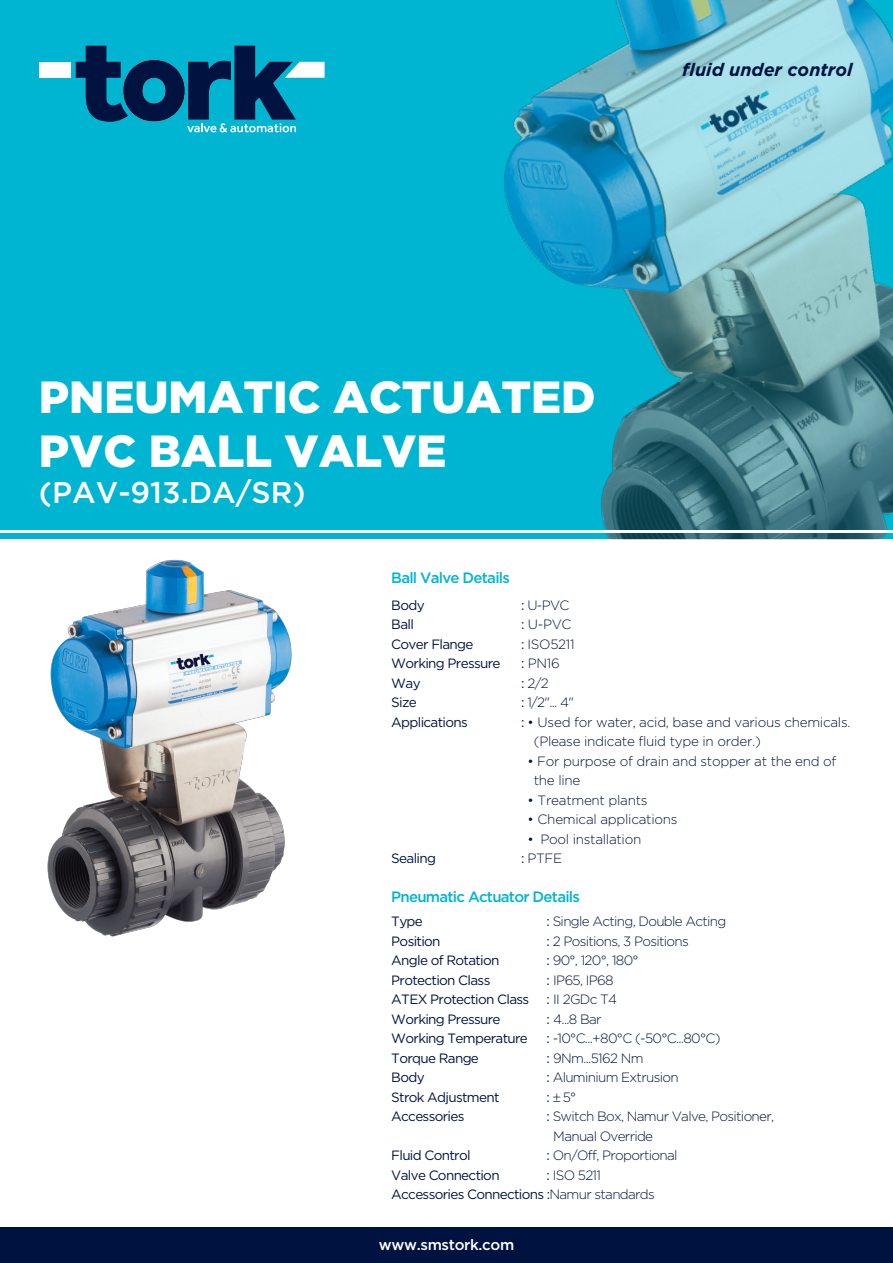
<style>
.page{position:relative;width:893px;height:1263px;background:#fff}
.page>*{position:absolute;margin:0;border:0;box-sizing:border-box;transform-origin:0 0}
.t1{font:900 45px/54px "Gotham";color:#fff}
.t2{font:30px "Gotham";color:#fff}
.t3{font:italic 700 18px "Gotham";color:#001340}
.t4{font:500 15px "Gotham HTF";letter-spacing:-.05em;color:#00b5d1}
.t5{font:500 15px "Gotham HTF";letter-spacing:-.02em;color:#fff}
.t6{font:300 13.5px/19.5px "Gotham HTF";letter-spacing:-.02em;color:#001340}
.t7{font:13.5px/19.5px "Gotham HTF";letter-spacing:-.05em;color:#001340}
.t8{font:300 13.5px/19.5px "Gotham HTF";letter-spacing:-.05em;color:#001340}
.s1{font-weight:400}
.s2{font-weight:300}
</style>
<div class="page">
<div style="left:0;top:1227px;width:893px;height:36px;background:#001340"></div>
<img style="left:47px;top:559px;width:245px;height:378px">
<div style="left:0;top:0;width:893px;height:539px;background:#00b5d1"></div>
<img style="left:503px;top:0;width:390px;height:539px">
<svg style="left:76px;top:46px;width:249px;height:86px"></svg>
<div style="left:39px;top:62px;width:32px;height:16px;background:#fff"></div>
<hr style="left:0;top:530px;width:893px;height:3px;background:#fff">
<h3 class="t3" style="left:682px;top:59px;width:172px">fluid under control</h3>
<h1 class="t1" style="left:39px;top:370px;width:558px">PNEUMATIC ACTUATED<br>PVC BALL VALVE</h1>
<h2 class="t2" style="left:39px;top:475px;width:268px">(PAV-913.DA/SR)</h2>
<p class="t4" style="left:391px;top:569px;width:120px">Ball Valve Details</p>
<p class="t7" style="left:391px;top:595px;width:35px">Body</p>
<p class="t6" style="left:521px;top:595px;width:50px"><span class="s1">:</span> U-PVC</p>
<p class="t7" style="left:391px;top:614px;width:24px">Ball</p>
<p class="t6" style="left:521px;top:615px;width:52px"><span class="s1">:</span> U-PVC</p>
<p class="t7" style="left:391px;top:634px;width:84px">Cover Flange</p>
<p class="t6" style="left:521px;top:634px;width:55px"><span class="s1">:</span> ISO5211</p>
<p class="t7" style="left:391px;top:653px;width:111px">Working Pressure</p>
<p class="t6" style="left:521px;top:653px;width:40px"><span class="s1">:</span> PN16</p>
<p class="t7" style="left:391px;top:673px;width:31px">Way</p>
<p class="t6" style="left:521px;top:673px;width:29px"><span class="s1">:</span> 2/2</p>
<p class="t7" style="left:391px;top:692px;width:27px">Size</p>
<p class="t6" style="left:521px;top:692px;width:54px"><span class="s1">:</span> 1/2"... 4"</p>
<p class="t7" style="left:391px;top:712px;width:78px">Applications</p>
<p class="t6" style="left:534px;top:712px;width:318px;text-indent:-13px"><span class="s1">:</span> • Used for water, acid, base and various chemicals. (Please indicate fluid type in order.)</p>
<p class="t6" style="left:534px;top:751px;width:304px;text-indent:-6px">• For purpose of drain and stopper at the end of the line</p>
<p class="t6" style="left:527px;top:790px;width:122px">• Treatment plants</p>
<p class="t6" style="left:527px;top:809px;width:152px">• Chemical applications</p>
<p class="t6" style="left:527px;top:829px;width:115px">• Pool installation</p>
<p class="t7" style="left:391px;top:848px;width:46px">Sealing</p>
<p class="t6" style="left:521px;top:848px;width:42px"><span class="s1">:</span> PTFE</p>
<p class="t4" style="left:391px;top:888px;width:190px">Pneumatic Actuator Details</p>
<p class="t7" style="left:391px;top:912px;width:33px">Type</p>
<p class="t8" style="left:547px;top:912px;width:181px"><span class="s1">:</span> Single Acting, Double Acting</p>
<p class="t7" style="left:391px;top:931px;width:51px">Position</p>
<p class="t8" style="left:547px;top:931px;width:144px"><span class="s1">:</span> 2 Positions, 3 Positions</p>
<p class="t7" style="left:391px;top:950px;width:110px">Angle of Rotation</p>
<p class="t6" style="left:547px;top:951px;width:94px"><span class="s1">:</span> 90°, 120°, 180°</p>
<p class="t7" style="left:391px;top:970px;width:101px">Protection Class</p>
<p class="t8" style="left:547px;top:970px;width:69px"><span class="s1">:</span> IP65, IP68</p>
<p class="t7" style="left:391px;top:989px;width:140px">ATEX Protection Class</p>
<p class="t6" style="left:547px;top:989px;width:72px"><span class="s1">:</span> II 2GDc T4</p>
<p class="t7" style="left:391px;top:1009px;width:111px">Working Pressure</p>
<p class="t6" style="left:547px;top:1009px;width:57px"><span class="s1">:</span> 4...8 Bar</p>
<p class="t7" style="left:391px;top:1028px;width:138px">Working Temperature</p>
<p class="t6" style="left:547px;top:1028px;width:176px"><span class="s1">:</span> -10°C...+80°C (-50°C...80°C)</p>
<p class="t7" style="left:391px;top:1048px;width:89px">Torque Range</p>
<p class="t8" style="left:547px;top:1048px;width:99px"><span class="s1">:</span> 9Nm...5162 Nm</p>
<p class="t7" style="left:391px;top:1067px;width:35px">Body</p>
<p class="t8" style="left:547px;top:1067px;width:134px"><span class="s1">:</span> Aluminium Extrusion</p>
<p class="t7" style="left:391px;top:1087px;width:110px">Strok Adjustment</p>
<p class="t6" style="left:547px;top:1087px;width:31px"><span class="s1">:</span> 5°</p>
<p class="t7" style="left:391px;top:1106px;width:75px">Accessories</p>
<p class="t8" style="left:553px;top:1106px;width:222px;text-indent:-7px"><span class="s1">:</span> Switch Box, Namur Valve, Positioner,<br>Manual Override</p>
<p class="t7" style="left:391px;top:1145px;width:81px">Fluid Control</p>
<p class="t8" style="left:547px;top:1145px;width:133px"><span class="s1">:</span> On/Off, Proportional</p>
<p class="t7" style="left:391px;top:1165px;width:110px">Valve Connection</p>
<p class="t7" style="left:391px;top:1165px;width:265px;text-indent:155px">: <span class="s2">ISO 5211<br></span>Accessories Connections :<span class="s2">Namur standards</span></p>
<p class="t5" style="left:379px;top:1236px;width:137px">www.smstork.com</p>
</div>
